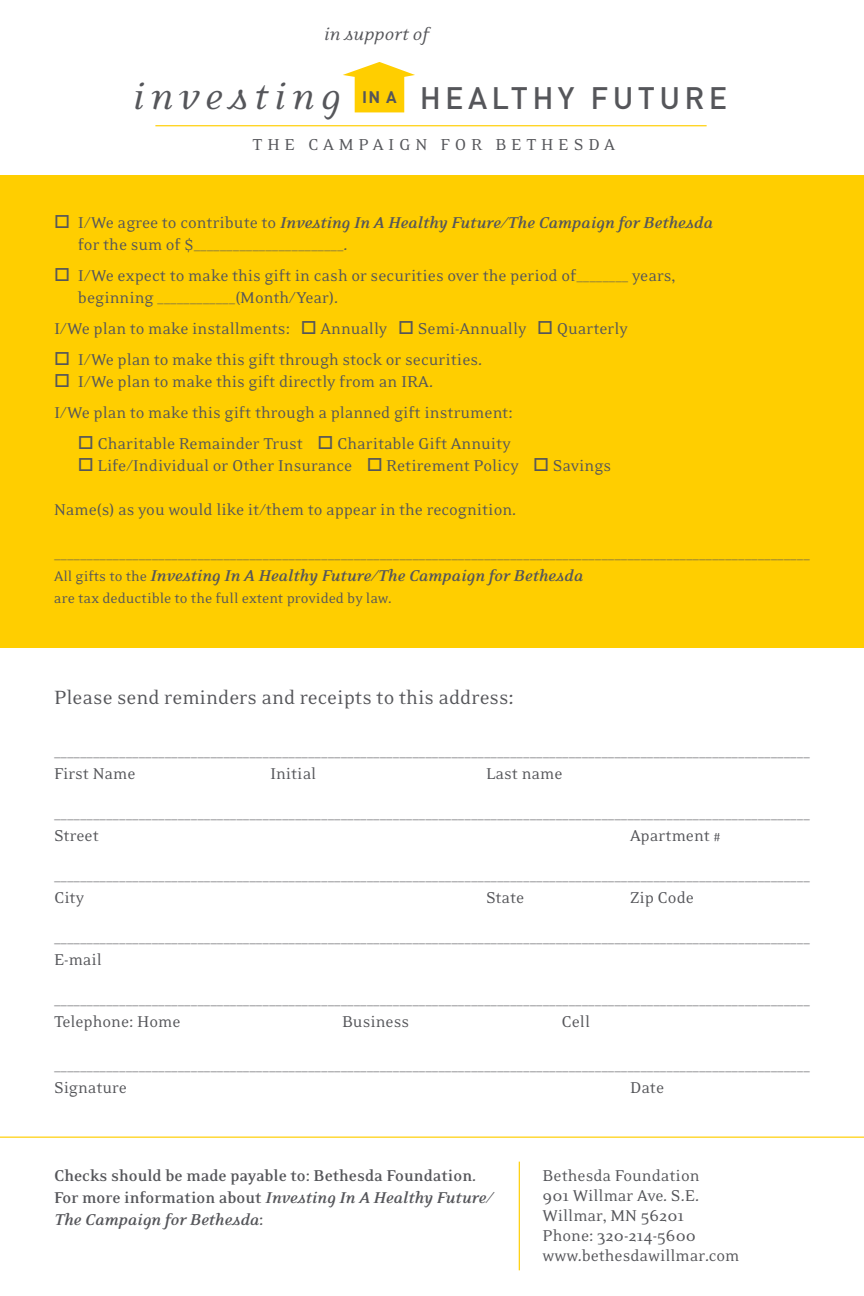
<style>
.page{position:relative;width:864px;height:1296px;background:#fff}
.page>*{position:absolute;margin:0;border:0;box-sizing:border-box;transform-origin:0 0}
.t1{font:italic 42.4px "Eidetic Neo";letter-spacing:.14em;color:#55565a}
.t2{font:500 30.6px "DIN";letter-spacing:.14em;color:#55565a}
.t3{font:22px "Eidetic Neo";color:#55565a}
.t4{font:italic 20px "Eidetic Neo";color:#55565a}
.t5{font:18.2px "Eidetic Neo";letter-spacing:.26em;color:#55565a}
.t6{font:18px/22px "Eidetic Neo";color:#55565a}
.t7{font:700 18px/22px "Eidetic Neo";color:#55565a}
.t8{font:700 16.6px "DIN";color:#55565a}
.t9{font:16px "Eidetic Neo";letter-spacing:-.005em;color:#55565a}
.s1{font-weight:700;font-style:italic}
.s2{font-size:16px}
.s3{font-style:italic}
</style>
<div class="page">
<svg style="left:343px;top:62px;width:72px;height:50px"></svg>
<hr style="left:155px;top:125px;width:552px;height:1px;background:#ffce00">
<div style="left:0;top:176px;width:864px;height:472px;background:#ffce00"></div>
<hr style="left:519px;top:1162px;width:1px;height:108px;background:#ffce00">
<hr style="left:0;top:1137px;width:864px;height:1px;background:#ffce00">
<p class="t4" style="left:324px;top:24px;width:107px">in support of</p>
<h1 class="t1" style="left:132px;top:74px;width:210px">investing</h1>
<p class="t8" style="left:362px;top:86px;width:36px">IN A</p>
<h2 class="t2" style="left:420px;top:78px;width:309px">HEALTHY FUTURE</h2>
<p class="t5" style="left:253px;top:135px;width:364px">THE CAMPAIGN FOR BETHESDA</p>
<p class="t6" style="left:78px;top:212px;width:636px;text-indent:-24px">□ I/We agree to contribute to <span class="s1">Investing In A Healthy Future/The Campaign for Bethesda </span>for the sum of $_______________________.</p>
<p class="t6" style="left:78px;top:265px;width:599px;text-indent:-24px">□ I/We expect to make this gift in cash or securities over the period of________ years, beginning ____________(Month/Year).</p>
<p class="t6" style="left:54px;top:318px;width:575px">I/We plan to make installments: □ Annually □ Semi-Annually □ Quarterly</p>
<p class="t6" style="left:54px;top:349px;width:430px">□ I/We plan to make this gift through stock or securities.</p>
<p class="t6" style="left:54px;top:367px;width:460px;line-height:31px">□ I/We plan to make this gift directly from an IRA.<br>I/We plan to make this gift through a planned gift instrument:</p>
<p class="t6" style="left:78px;top:433px;width:434px">□ Charitable Remainder Trust □ Charitable Gift Annuity</p>
<p class="t6" style="left:78px;top:455px;width:535px">□ Life/Individual or Other Insurance □ Retirement Policy □ Savings</p>
<p class="t6" style="left:54px;top:499px;width:464px">Name(s) as you would like it/them to appear in the recognition.</p>
<p class="t6" style="left:54px;top:543px;width:757px">____________________________________________________________________________________________________________________<br><span class="s2">All gifts to the</span> <span class="s1">Investing In A Healthy Future/The Campaign for Bethesda</span></p>
<p class="t9" style="left:54px;top:590px;width:339px">are tax deductible to the full extent provided by law.</p>
<p class="t3" style="left:54px;top:687px;width:461px">Please send reminders and receipts to this address:</p>
<p class="t6" style="left:54px;top:742px;width:757px">____________________________________________________________________________________________________________________<br>First Name</p>
<p class="t6" style="left:270px;top:764px;width:48px">Initial</p>
<p class="t6" style="left:486px;top:764px;width:78px">Last name</p>
<p class="t6" style="left:54px;top:804px;width:757px">____________________________________________________________________________________________________________________<br>Street</p>
<p class="t6" style="left:630px;top:826px;width:92px">Apartment #</p>
<p class="t6" style="left:54px;top:866px;width:757px">____________________________________________________________________________________________________________________<br>City</p>
<p class="t6" style="left:486px;top:887px;width:40px">State</p>
<p class="t6" style="left:630px;top:887px;width:65px">Zip Code</p>
<p class="t6" style="left:54px;top:927px;width:757px">____________________________________________________________________________________________________________________<br>E-mail</p>
<p class="t6" style="left:54px;top:989px;width:757px">____________________________________________________________________________________________________________________<br>Telephone: Home</p>
<p class="t6" style="left:342px;top:1011px;width:69px">Business</p>
<p class="t6" style="left:562px;top:1011px;width:30px">Cell</p>
<p class="t6" style="left:54px;top:1055px;width:757px">____________________________________________________________________________________________________________________<br>Signature</p>
<p class="t6" style="left:630px;top:1077px;width:36px">Date</p>
<p class="t7" style="left:54px;top:1165px;width:440px">Checks should be made payable to: Bethesda Foundation.<br>For more information about <span class="s3">Investing In A Healthy Future/<br>The Campaign for Bethesda</span>:</p>
<p class="t6" style="left:543px;top:1166px;width:198px;line-height:20.2px">Bethesda Foundation<br>901 Willmar Ave. S.E.<br>Willmar, MN 56201<br>Phone: 320-214-5600 www.bethesdawillmar.com</p>
</div>
